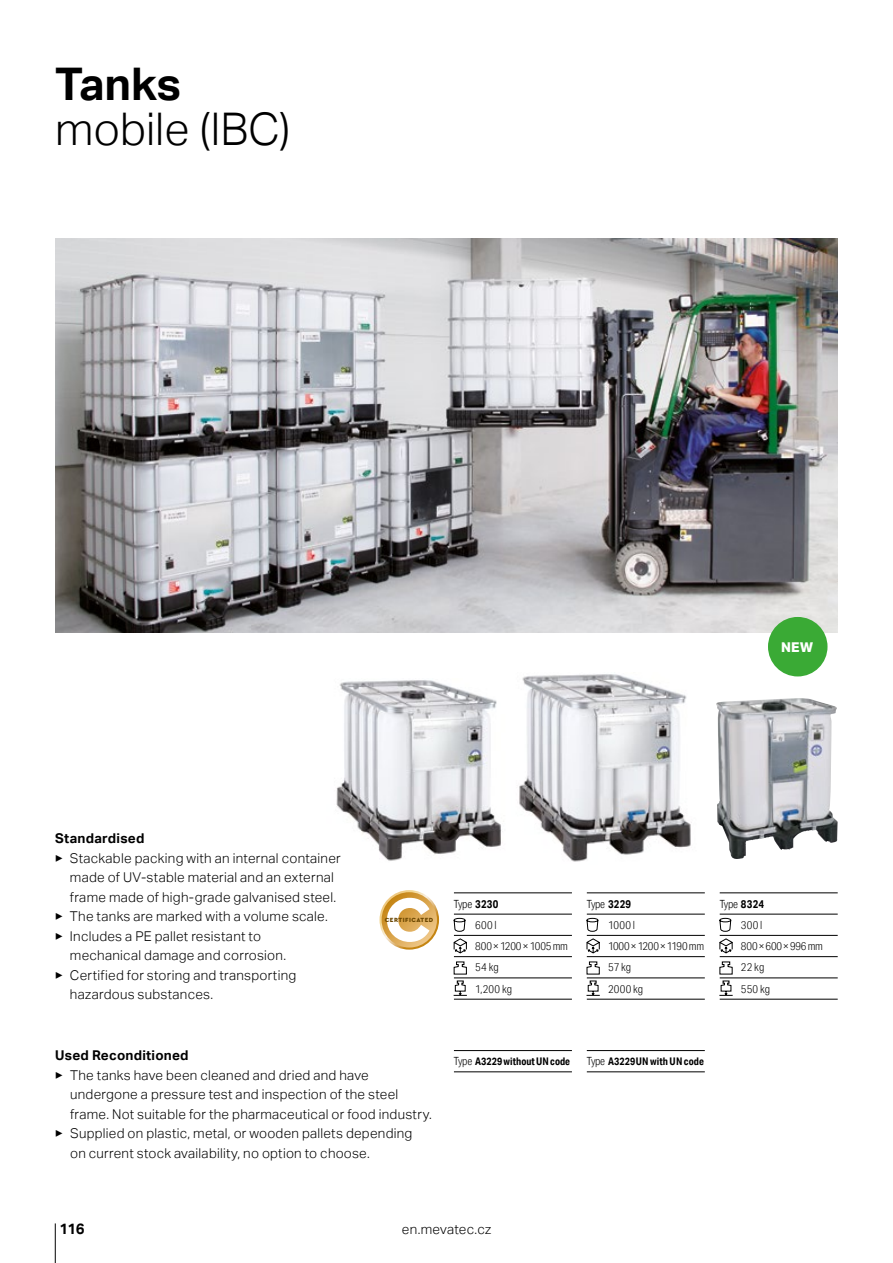
<style>
.page{position:relative;width:893px;height:1263px;background:#fff}
.page>*{position:absolute;margin:0;border:0;box-sizing:border-box;transform-origin:0 0}
.t1{font:300 45px "Aktiv Grotesk";color:#000}
.t2{font:700 45px "Aktiv Grotesk";letter-spacing:-.005em;color:#000}
.t3{font:700 15px "Aktiv Grotesk";color:#000}
.t4{font:300 13.5px "Aktiv Grotesk";letter-spacing:.02em;color:#000}
.t5{font:700 13.5px "Aktiv Grotesk";letter-spacing:.015em;color:#000}
.t6{font:800 13.5px "Aktiv Grotesk";color:#fff}
.t7{font:300 11.25px "Aktiv Grotesk Cd";letter-spacing:-.005em;color:#000}
.t8{font:700 10.5px "Aktiv Grotesk Cd";letter-spacing:.01em;color:#000}
.t9{font:900 6.3px "Cera Pro";letter-spacing:.075em;color:#6a4600}
.s1{font-weight:700}
.s2{font-weight:300;font-size:11.25px}
</style>
<div class="page">
<hr style="left:55px;top:1223px;width:1px;height:40px;background:#000">
<svg style="left:454px;top:1050px;width:251px;height:22px"></svg>
<hr style="left:454px;top:1050px;width:118px;height:1px;background:#000">
<hr style="left:587px;top:1050px;width:118px;height:1px;background:#000">
<hr style="left:454px;top:1071px;width:118px;height:1px;background:#000">
<hr style="left:587px;top:1071px;width:118px;height:1px;background:#000">
<img style="left:55px;top:238px;width:783px;height:395px">
<img style="left:716px;top:698px;width:111px;height:161px">
<img style="left:519px;top:674px;width:173px;height:188px">
<img style="left:336px;top:680px;width:165px;height:181px">
<hr style="left:454px;top:892px;width:118px;height:1px;background:#000">
<hr style="left:587px;top:892px;width:118px;height:1px;background:#000">
<hr style="left:720px;top:892px;width:118px;height:1px;background:#000">
<hr style="left:454px;top:999px;width:118px;height:1px;background:#000">
<hr style="left:587px;top:999px;width:118px;height:1px;background:#000">
<hr style="left:720px;top:999px;width:118px;height:1px;background:#000">
<svg style="left:454px;top:893px;width:384px;height:103px"></svg>
<svg style="left:379px;top:890px;width:60px;height:60px"></svg>
<svg style="left:382px;top:892px;width:55px;height:55px"></svg>
<svg style="left:387px;top:897px;width:42px;height:45px"></svg>
<div style="left:768px;top:617px;width:59px;height:59px;background:#3aaa35;border-radius:50%"></div>
<h1 class="t2" style="left:55px;top:58px;width:127px">Tanks</h1>
<h1 class="t1" style="left:55px;top:103px;width:237px">mobile (IBC)</h1>
<p class="t6" style="left:781px;top:639px;width:34px">NEW</p>
<p class="t5" style="left:55px;top:831px;width:91px">Standardised</p>
<p class="t4" style="left:55px;top:850px;width:287px">▶ Stackable packing with an internal container</p>
<p class="t4" style="left:70px;top:870px;width:266px">made of UV-stable material and an external</p>
<p class="t4" style="left:70px;top:889px;width:268px">frame made of high-grade galvanised steel.</p>
<p class="t4" style="left:55px;top:909px;width:274px">▶ The tanks are marked with a volume scale.</p>
<p class="t4" style="left:55px;top:928px;width:207px">▶ Includes a PE pallet resistant to</p>
<p class="t4" style="left:70px;top:948px;width:218px">mechanical damage and corrosion.</p>
<p class="t4" style="left:55px;top:967px;width:243px">▶ Certified for storing and transporting</p>
<p class="t4" style="left:70px;top:987px;width:145px">hazardous substances.</p>
<p class="t9" style="left:385px;top:916px;width:50px">CERTIFICATED</p>
<p class="t5" style="left:55px;top:1047px;width:135px">Used Reconditioned</p>
<p class="t4" style="left:55px;top:1067px;width:315px">▶ The tanks have been cleaned and dried and have</p>
<p class="t4" style="left:70px;top:1086px;width:330px">undergone a pressure test and inspection of the steel</p>
<p class="t4" style="left:70px;top:1106px;width:363px">frame. Not suitable for the pharmaceutical or food industry.</p>
<p class="t4" style="left:55px;top:1125px;width:359px">▶ Supplied on plastic, metal, or wooden pallets depending</p>
<p class="t4" style="left:70px;top:1145px;width:301px">on current stock availability, no option to choose.</p>
<p class="t7" style="left:454px;top:897px;width:46px">Type <span class="s1">3230</span></p>
<p class="t7" style="left:587px;top:897px;width:46px">Type <span class="s1">3229</span></p>
<p class="t7" style="left:720px;top:897px;width:46px">Type <span class="s1">8324</span></p>
<p class="t7" style="left:475px;top:918px;width:23px">600 l</p>
<p class="t7" style="left:608px;top:918px;width:29px">1000 l</p>
<p class="t7" style="left:741px;top:918px;width:23px">300 l</p>
<p class="t7" style="left:475px;top:939px;width:94px">800 × 1200 × 1005 mm</p>
<p class="t7" style="left:608px;top:939px;width:98px">1000 × 1200 × 1190 mm</p>
<p class="t7" style="left:741px;top:939px;width:83px">800 × 600 × 996 mm</p>
<p class="t7" style="left:475px;top:961px;width:25px">54 kg</p>
<p class="t7" style="left:608px;top:961px;width:25px">57 kg</p>
<p class="t7" style="left:741px;top:961px;width:25px">22 kg</p>
<p class="t7" style="left:475px;top:982px;width:38px">1,200 kg</p>
<p class="t7" style="left:608px;top:982px;width:37px">2000 kg</p>
<p class="t7" style="left:741px;top:982px;width:31px">550 kg</p>
<p class="t8" style="left:454px;top:1055px;width:118px"><span class="s2">Type</span> A3229 without UN code</p>
<p class="t8" style="left:587px;top:1055px;width:119px"><span class="s2">Type</span> A3229UN with UN code</p>
<p class="t3" style="left:60px;top:1220px;width:27px">116</p>
<p class="t4" style="left:402px;top:1221px;width:91px">en.mevatec.cz</p>
</div>
